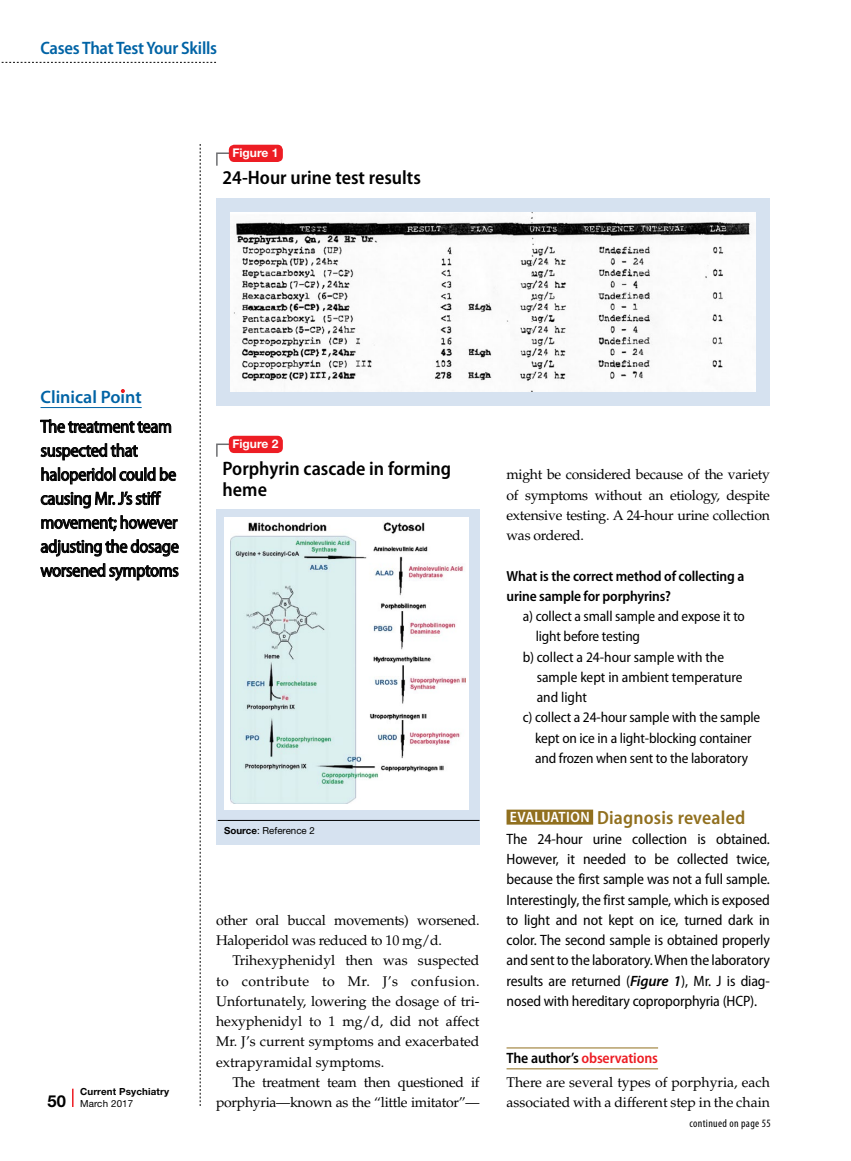
<style>
.page{position:relative;width:851px;height:1161px;background:#fff}
.page>*{position:absolute;margin:0;border:0;box-sizing:border-box;transform-origin:0 0}
.tabletitle{font:600 semi-condensed 19.5px/21px "Myriad Pro";color:#000}
.sub2_case{font:600 semi-condensed 19.2px "Myriad Pro";letter-spacing:.01em;color:#91701f}
.clinical_point{font:semi-condensed 18px/24px "Myriad Pro";letter-spacing:-.02em;color:#000}
.t1{font:600 semi-condensed 18px "Myriad Pro";letter-spacing:-.015em;color:#0063a5}
.t2{font:600 18px "Myriad Pro";color:#0063a5}
.body_case{font:semi-condensed 15px/20.2px "Myriad Pro";letter-spacing:-.01em;color:#000;text-align:justify}
.sub2_author{font:600 semi-condensed 15px "Myriad Pro";letter-spacing:-.01em;color:#ed1d24}
.body_choices{font:semi-condensed 14.7px/20.2px "Myriad Pro";letter-spacing:-.01em;color:#000}
.bbody_question{font:600 semi-condensed 14.7px/20.2px "Myriad Pro";letter-spacing:-.01em;color:#000}
.body_indent{font:14.1px/20.2px "Palatino LT Std";letter-spacing:-.02em;color:#000;text-align:justify}
.body{font:14.1px/20.2px "Palatino LT Std";color:#000}
.body-2{font:14.1px/20.2px "Palatino LT Std";letter-spacing:-.02em;color:#000}
.tabletitle_no{font:700 12px "Helvetica Neue LT Std";color:#fff}
.t3{font:condensed 11.25px "Myriad Pro";letter-spacing:.03em;color:#000}
.t4{font:700 9.75px/12px "Helvetica Neue LT Std";letter-spacing:.015em;color:#000}
.tabletitle-2{font:9.75px "Helvetica Neue LT Std";color:#000}
.s1{font-size:16.5px}
.s2{font-weight:400}
.s3{font-weight:700}
.s4{font-size:15px;color:#fff}
.s5{font-weight:600;font-style:italic;font-stretch:normal}
.s6{color:#000}
</style>
<div class="page">
<svg style="left:200px;top:144px;width:1px;height:962px"></svg>
<svg style="left:72px;top:1089px;width:2px;height:18px"></svg>
<svg style="left:1px;top:62px;width:215px;height:1px"></svg>
<div style="left:506px;top:810px;width:87px;height:15px;background:#91701f"></div>
<hr style="left:506px;top:1048px;width:152px;height:1px;background:#91701f">
<hr style="left:506px;top:1069px;width:152px;height:1px;background:#91701f">
<hr style="left:40px;top:407px;width:102px;height:1px;background:#0063a5">
<svg style="left:40px;top:419px;width:131px;height:15px"></svg>
<svg style="left:41px;top:443px;width:97px;height:18px"></svg>
<svg style="left:41px;top:467px;width:135px;height:42px"></svg>
<svg style="left:41px;top:515px;width:137px;height:17px"></svg>
<svg style="left:41px;top:539px;width:138px;height:18px"></svg>
<svg style="left:40px;top:563px;width:138px;height:18px"></svg>
<svg style="left:121px;top:389px;width:4px;height:4px"></svg>
<svg style="left:216px;top:443px;width:19px;height:14px"></svg>
<div style="left:229px;top:436px;width:54px;height:17px;background:#ed1d24;border-radius:5px"></div>
<div style="left:216px;top:510px;width:263px;height:335px;background:#d6e2f0"></div>
<div style="left:225px;top:517px;width:244px;height:293px;background:#fff"></div>
<img style="left:230px;top:522px;width:235px;height:281px">
<hr style="left:218px;top:820px;width:261px;height:1px;background:#000">
<svg style="left:216px;top:152px;width:16px;height:14px"></svg>
<div style="left:229px;top:145px;width:54px;height:17px;background:#ed1d24;border-radius:5px"></div>
<div style="left:216px;top:198px;width:554px;height:208px;background:#d6e2f0"></div>
<img style="left:231px;top:213px;width:524px;height:178px">
<p class="t1" style="left:40px;top:37px;width:178px">Cases That Test Your Skills</p>
<p class="tabletitle_no" style="left:232px;top:145px;width:48px">Figure 1</p>
<p class="tabletitle" style="left:222px;top:167px;width:200px">24-Hour urine test results</p>
<p class="t2" style="left:40px;top:386px;width:103px">Clinical Point</p>
<p class="clinical_point" style="left:40px;top:414px;width:140px">The treatment team suspected that haloperidol could be causing Mr. J’s stiff movement; however adjusting the dosage worsened symptoms</p>
<p class="t4" style="left:47px;top:1085px;width:123px;text-indent:33px">Current Psychiatry<br><span class="s1">50</span> <span class="s2">March 2017</span></p>
<p class="tabletitle_no" style="left:232px;top:436px;width:48px">Figure 2</p>
<p class="tabletitle" style="left:222px;top:458px;width:230px">Porphyrin cascade in forming heme</p>
<p class="tabletitle-2" style="left:224px;top:825px;width:92px"><span class="s3">Source</span>: Reference 2</p>
<p class="body-2" style="left:216px;top:910px;width:265px">other oral buccal movements) worsened.<br>Haloperidol was reduced to 10 mg/d.</p>
<p class="body_indent" style="left:216px;top:951px;width:265px;text-indent:16px">Trihexyphenidyl then was suspected to contribute to Mr. J’s confusion.<br>Unfortunately, lowering the dosage of tri&shy;hexyphenidyl to 1 mg/d, did not affect Mr. J’s current symptoms and exacerbated extrapyramidal symptoms.</p>
<p class="body_indent" style="left:216px;top:1072px;width:265px;text-align:right">The treatment team then questioned if porphyria—known as the “little imitator”—</p>
<p class="body_indent" style="left:506px;top:465px;width:265px">might be considered because of the variety of symptoms without an etiology, despite extensive testing. A 24-hour urine collection was ordered.</p>
<p class="bbody_question" style="left:506px;top:565px;width:239px">What is the correct method of collecting a urine sample for porphyrins?</p>
<p class="body_choices" style="left:535px;top:606px;width:211px;text-indent:-13px">a) collect a small sample and expose it to light before testing</p>
<p class="body_choices" style="left:536px;top:646px;width:207px;text-indent:-14px">b) collect a 24-hour sample with the sample kept in ambient temperature and light</p>
<p class="body_choices" style="left:522px;top:707px;width:239px;text-align:center">c) collect a 24-hour sample with the sample kept on ice in a light-blocking container and frozen when sent to the laboratory</p>
<p class="sub2_case" style="left:509px;top:805px;width:237px"><span class="s4">EVALUATION</span> Diagnosis revealed</p>
<p class="body_case" style="left:506px;top:828px;width:265px">The 24-hour urine collection is obtained.<br>However, it needed to be collected twice, because the first sample was not a full sample.<br>Interestingly, the first sample, which is exposed to light and not kept on ice, turned dark in color. The second sample is obtained properly and sent to the laboratory. When the laboratory results are returned (<span class="s5">Figure 1</span>), Mr. J is diag&shy;nosed with hereditary coproporphyria (HCP).</p>
<p class="sub2_author" style="left:506px;top:1048px;width:153px"><span class="s6">The author’s</span> observations</p>
<p class="body" style="left:506px;top:1072px;width:265px">There are several types of porphyria, each associated with a different step in the chain</p>
<p class="t3" style="left:689px;top:1117px;width:83px">continued on page 55</p>
</div>
